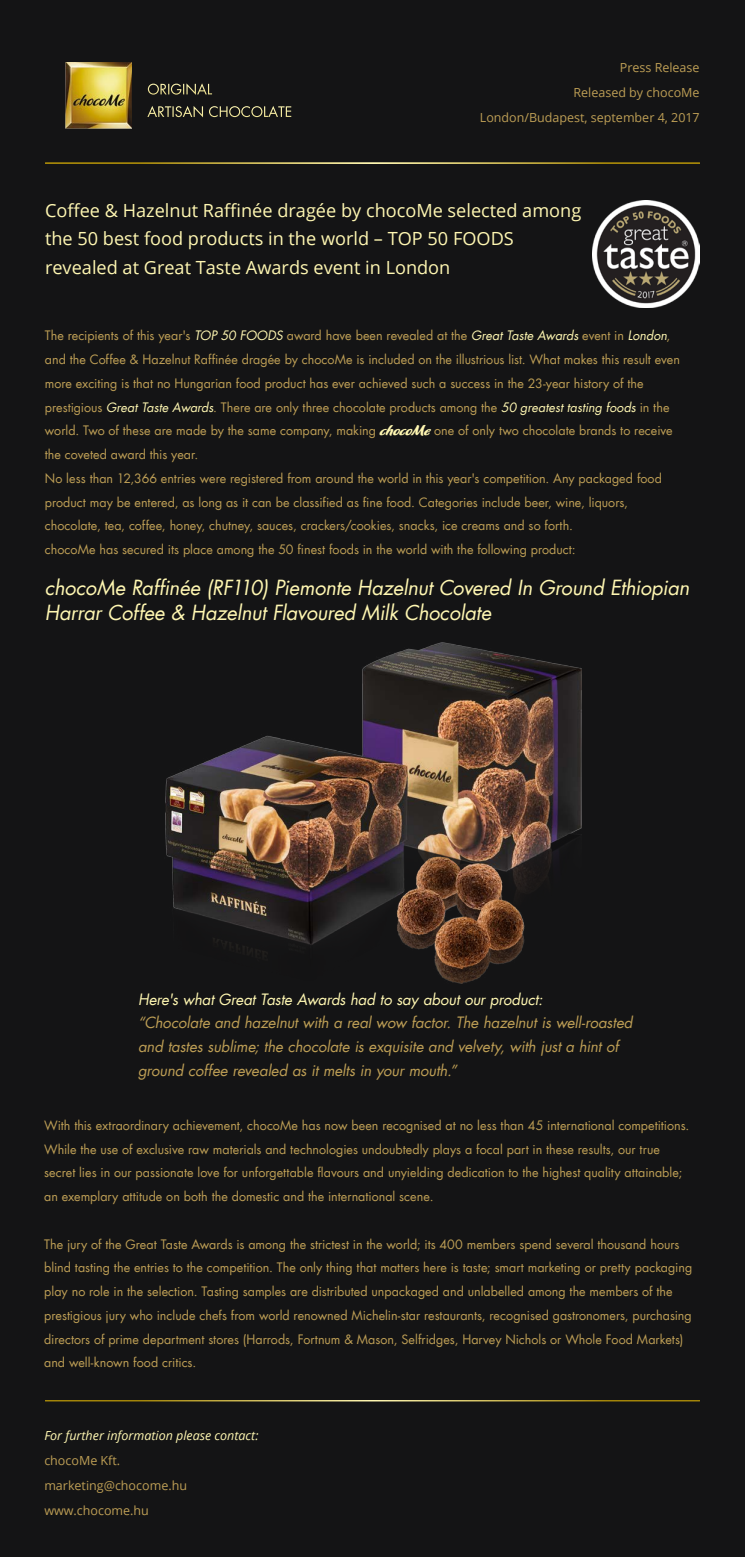
<style>
.page{position:relative;width:745px;height:1557px;background:#fff}
.page>*{position:absolute;margin:0;border:0;box-sizing:border-box;transform-origin:0 0}
.t1{font:italic 20px/25px "H Futura 1";letter-spacing:-.01em;color:#fff7b2}
.t2{font:18.12px/28.8px "Open Sans";color:#fff7b2}
.t3{font:italic 15px/23.8px "H Futura 1";letter-spacing:-.01em;color:#bd9e55}
.t4{font:italic 15px "H Futura 1";letter-spacing:-.01em;color:#fff7b2}
.t5{font:12.5px/23.8px "H Futura 1";color:#bd9e55}
.t6{font:12.5px/25.4px "Open Sans";color:#bd9e55;text-align:right}
.t7{font:italic 12.5px "Open Sans";color:#fff7b2}
.s1{font-style:italic;color:#fff7b2}
.s2{font-family:"Flavour";font-weight:700;font-size:15px;color:#fff7b2}
</style>
<div class="page">
<div style="left:0;top:0;width:744px;height:1556px;background:#141415"></div>
<hr style="left:45px;top:1400px;width:654px;height:1px;background:#fff">
<hr style="left:45px;top:163px;width:654px;height:1px;background:#fff">
<img style="left:65px;top:62px;width:67px;height:66px">
<svg style="left:148px;top:83px;width:64px;height:12px"></svg>
<svg style="left:147px;top:106px;width:144px;height:11px"></svg>
<img style="left:592px;top:200px;width:107px;height:107px">
<img style="left:165px;top:642px;width:416px;height:341px">
<p class="t6" style="left:479px;top:54px;width:221px">Press Release<br>Released by chocoMe<br>London/Budapest, september 4, 2017</p>
<h2 class="t2" style="left:45px;top:195px;width:537px">Coffee &amp; Hazelnut Raffinée dragée by chocoMe selected among the 50 best food products in the world – TOP 50 FOODS revealed at Great Taste Awards event in London</h2>
<p class="t5" style="left:45px;top:324px;width:636px">The recipients of this year's <span class="s1">TOP 50 FOODS</span> award have been revealed at the <span class="s1">Great Taste Awards</span> event in <span class="s1">London</span>, and the Coffee &amp; Hazelnut Raffinée dragée by chocoMe is included on the illustrious list. What makes this result even more exciting is that no Hungarian food product has ever achieved such a success in the 23-year history of the prestigious <span class="s1">Great Taste Awards</span>. There are only three chocolate products among the <span class="s1">50 greatest tasting foods</span> in the world. Two of these are made by the same company, making <span class="s2">chocoMe</span> one of only two chocolate brands to receive the coveted award this year.<br>No less than 12,366 entries were registered from around the world in this year's competition. Any packaged food product may be entered, as long as it can be classified as fine food. Categories include beer, wine, liquors, chocolate, tea, coffee, honey, chutney, sauces, crackers/cookies, snacks, ice creams and so forth.<br>chocoMe has secured its place among the 50 finest foods in the world with the following product:</p>
<h1 class="t1" style="left:45px;top:574px;width:645px">chocoMe Raffinée (RF110) Piemonte Hazelnut Covered In Ground Ethiopian<br>Harrar Coffee &amp; Hazelnut Flavoured Milk Chocolate</h1>
<p class="t4" style="left:138px;top:988px;width:406px">Here's what Great Taste Awards had to say about our product:</p>
<p class="t3" style="left:138px;top:1010px;width:495px">“Chocolate and hazelnut with a real wow factor. The hazelnut is well-roasted and tastes sublime; the chocolate is exquisite and velvety, with just a hint of ground coffee revealed as it melts in your mouth.”</p>
<p class="t5" style="left:44px;top:1113px;width:646px">With this extraordinary achievement, chocoMe has now been recognised at no less than 45 international competitions.<br>While the use of exclusive raw materials and technologies undoubtedly plays a focal part in these results, our true secret lies in our passionate love for unforgettable flavours and unyielding dedication to the highest quality attainable; an exemplary attitude on both the domestic and the international scene.</p>
<p class="t5" style="left:44px;top:1231px;width:649px">The jury of the Great Taste Awards is among the strictest in the world; its 400 members spend several thousand hours blind tasting the entries to the competition. The only thing that matters here is taste; smart marketing or pretty packaging play no role in the selection. Tasting samples are distributed unpackaged and unlabelled among the members of the prestigious jury who include chefs from world renowned Michelin-star restaurants, recognised gastronomers, purchasing directors of prime department stores (Harrods, Fortnum &amp; Mason, Selfridges, Harvey Nichols or Whole Food Markets) and well-known food critics.</p>
<p class="t7" style="left:44px;top:1426px;width:215px">For further information please contact:</p>
<p class="t6" style="left:44px;top:1447px;width:144px;line-height:25px;text-align:left">chocoMe Kft. marketing@chocome.hu www.chocome.hu</p>
</div>
